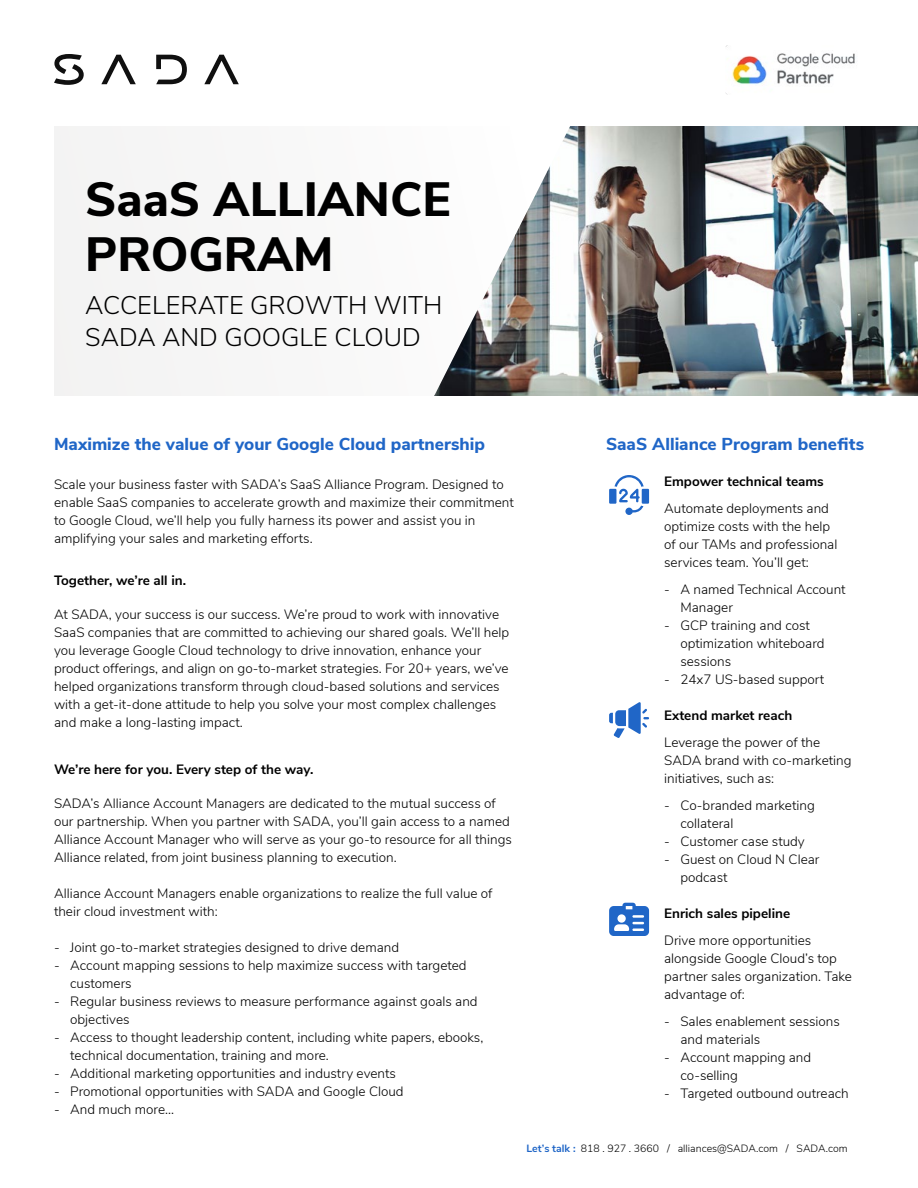
<style>
.page{position:relative;width:918px;height:1188px;background:#fff}
.page>*{position:absolute;margin:0;border:0;box-sizing:border-box;transform-origin:0 0}
.t1{font:800 48px/55.5px "Nunito Sans";color:#000}
.t2{font:300 25.5px/33px "Nunito Sans";color:#000}
.t3{font:800 17.25px "Nunito Sans";color:#2066c7}
.t4{font:300 13.5px/18px "Nunito Sans";color:#000}
.t5{font:700 13.5px "Nunito Sans";color:#000}
.t6{font:300 10.5px "Nunito Sans";color:#000}
.s1{font-weight:700;color:#2066c7}
</style>
<div class="page">
<div style="left:54px;top:126px;width:864px;height:270px;background:#f7f6f6"></div>
<img style="left:434px;top:126px;width:484px;height:270px">
<img style="left:725px;top:45px;width:130px;height:50px">
<svg style="left:609px;top:903px;width:40px;height:33px"></svg>
<svg style="left:609px;top:702px;width:40px;height:36px"></svg>
<div style="left:609px;top:489px;width:7px;height:15px;background:#2066c7"></div>
<svg style="left:615px;top:475px;width:29px;height:40px"></svg>
<div style="left:642px;top:489px;width:7px;height:15px;background:#2066c7"></div>
<svg style="left:54px;top:54px;width:185px;height:31px"></svg>
<h1 class="t1" style="left:85px;top:169px;width:367px">SaaS ALLIANCE<br>PROGRAM</h1>
<h2 class="t2" style="left:85px;top:287px;width:359px">ACCELERATE GROWTH WITH<br>SADA AND GOOGLE CLOUD</h2>
<p class="t3" style="left:54px;top:431px;width:433px">Maximize the value of your Google Cloud partnership</p>
<p class="t4" style="left:54px;top:474px;width:461px">Scale your business faster with SADA’s SaaS Alliance Program. Designed to enable SaaS companies to accelerate growth and maximize their commitment to Google Cloud, we’ll help you fully harness its power and assist you in amplifying your sales and marketing efforts.</p>
<p class="t5" style="left:54px;top:570px;width:134px">Together, we’re all in.</p>
<p class="t4" style="left:54px;top:605px;width:457px">At SADA, your success is our success. We’re proud to work with innovative SaaS companies that are committed to achieving our shared goals. We’ll help you leverage Google Cloud technology to drive innovation, enhance your product offerings, and align on go-to-market strategies. For 20+ years, we’ve helped organizations transform through cloud-based solutions and services with a get-it-done attitude to help you solve your most complex challenges and make a long-lasting impact.</p>
<p class="t5" style="left:54px;top:759px;width:261px">We’re here for you. Every step of the way.</p>
<p class="t4" style="left:54px;top:794px;width:459px">SADA’s Alliance Account Managers are dedicated to the mutual success of our partnership. When you partner with SADA, you’ll gain access to a named Alliance Account Manager who will serve as your go-to resource for all things Alliance related, from joint business planning to execution.</p>
<p class="t4" style="left:54px;top:884px;width:440px">Alliance Account Managers enable organizations to realize the full value of their cloud investment with:</p>
<p class="t4" style="left:54px;top:938px;width:347px">‐ Joint go-to-market strategies designed to drive demand</p>
<p class="t4" style="left:54px;top:956px;width:414px">‐ Account mapping sessions to help maximize success with targeted</p>
<p class="t4" style="left:70px;top:974px;width:63px">customers</p>
<p class="t4" style="left:54px;top:992px;width:425px">‐ Regular business reviews to measure performance against goals and</p>
<p class="t4" style="left:70px;top:1010px;width:61px">objectives</p>
<p class="t4" style="left:54px;top:1028px;width:431px">‐ Access to thought leadership content, including white papers, ebooks,</p>
<p class="t4" style="left:70px;top:1046px;width:260px">technical documentation, training and more.</p>
<p class="t4" style="left:54px;top:1064px;width:344px">‐ Additional marketing opportunities and industry events</p>
<p class="t4" style="left:54px;top:1082px;width:351px">‐ Promotional opportunities with SADA and Google Cloud</p>
<p class="t4" style="left:54px;top:1100px;width:122px">‐ And much more...</p>
<p class="t3" style="left:606px;top:431px;width:260px">SaaS Alliance Program benefits</p>
<p class="t5" style="left:664px;top:471px;width:161px">Empower technical teams</p>
<p class="t4" style="left:664px;top:498px;width:175px">Automate deployments and optimize costs with the help of our TAMs and professional services team. You’ll get:</p>
<p class="t4" style="left:664px;top:579px;width:183px">‐ A named Technical Account</p>
<p class="t4" style="left:680px;top:597px;width:54px">Manager</p>
<p class="t4" style="left:664px;top:615px;width:147px">‐ GCP training and cost</p>
<p class="t4" style="left:680px;top:633px;width:146px">optimization whiteboard</p>
<p class="t4" style="left:680px;top:651px;width:52px">sessions</p>
<p class="t4" style="left:664px;top:669px;width:162px">‐ 24x7 US-based support</p>
<p class="t5" style="left:664px;top:705px;width:130px">Extend market reach</p>
<p class="t4" style="left:664px;top:732px;width:189px">Leverage the power of the<br>SADA brand with co-marketing initiatives, such as:</p>
<p class="t4" style="left:664px;top:795px;width:152px">‐ Co-branded marketing</p>
<p class="t4" style="left:680px;top:813px;width:54px">collateral</p>
<p class="t4" style="left:664px;top:831px;width:142px">‐ Customer case study</p>
<p class="t4" style="left:664px;top:849px;width:157px">‐ Guest on Cloud N Clear</p>
<p class="t4" style="left:680px;top:867px;width:49px">podcast</p>
<p class="t5" style="left:664px;top:903px;width:127px">Enrich sales pipeline</p>
<p class="t4" style="left:664px;top:930px;width:189px">Drive more opportunities alongside Google Cloud’s top partner sales organization. Take advantage of:</p>
<p class="t4" style="left:664px;top:1011px;width:177px">‐ Sales enablement sessions</p>
<p class="t4" style="left:680px;top:1029px;width:81px">and materials</p>
<p class="t4" style="left:664px;top:1047px;width:149px">‐ Account mapping and</p>
<p class="t4" style="left:680px;top:1065px;width:59px">co-selling</p>
<p class="t4" style="left:664px;top:1083px;width:186px">‐ Targeted outbound outreach</p>
<p class="t6" style="left:526px;top:1141px;width:323px"><span class="s1">Let’s talk :</span> 818 . 927 . 3660 / alliances@SADA.com / SADA.com</p>
</div>
